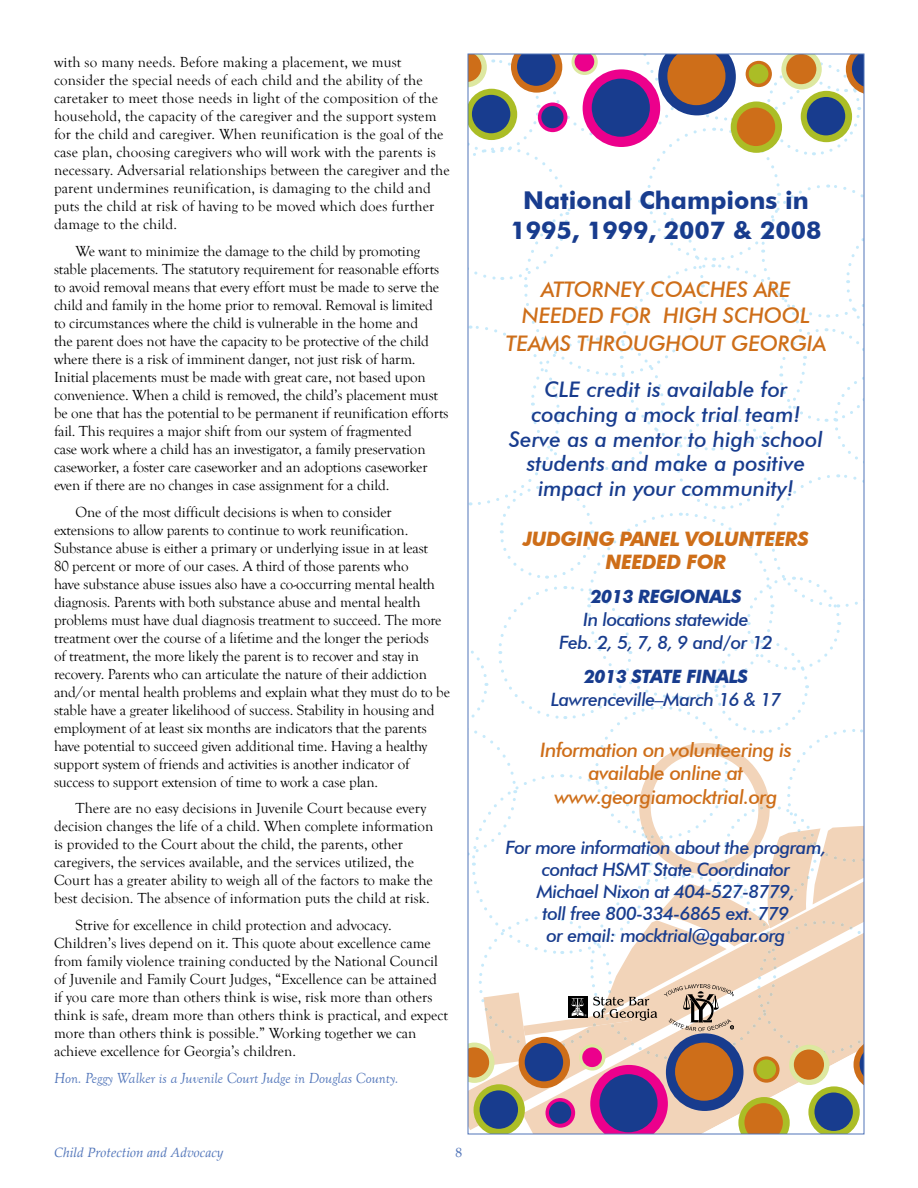
<style>
.page{position:relative;width:918px;height:1188px;background:#fff}
.page>*{position:absolute;margin:0;border:0;box-sizing:border-box;transform-origin:0 0}
.t1{font:700 24.6px/29.4px "Futura BT";color:#183c8e;text-align:center}
.t2{font:italic 500 21.45px/24.6px "Futura BT";color:#183c8e;text-align:center}
.t3{font:italic 500 21.45px/26.7px "Futura BT";letter-spacing:-.01em;color:#ce6e19;text-align:center}
.t4{font:italic 500 19.95px/23.4px "Futura BT";letter-spacing:-.03em;color:#ce6e19;text-align:center}
.t5{font:italic 700 19.95px/23px "Futura BT";letter-spacing:-.03em;color:#ce6e19;text-align:center}
.t6{font:italic 500 18.45px/22px "Futura BT";letter-spacing:-.03em;color:#183c8e;text-align:center}
.t7{font:italic 700 18.45px "Futura BT";letter-spacing:-.03em;color:#183c8e}
.t8{font:15px/18px "Goudy Old Style T";letter-spacing:-.01em;color:#000}
.t9{font:15px/18px "Goudy Old Style T";letter-spacing:.01em;color:#000}
.t10{font:italic 15px "Goudy Old Style T";color:#5074b9}
.t11{font:italic 13.5px "Palatino Linotype";color:#5074b9}
.t12{font:13.5px "Palatino Linotype";color:#5074b9}
</style>
<div class="page">
<svg style="left:470px;top:54px;width:395px;height:1080px"></svg>
<p class="t9" style="left:54px;top:54px;width:397px">with so many needs. Before making a placement, we must consider the special needs of each child and the ability of the caretaker to meet those needs in light of the composition of the household, the capacity of the caregiver and the support system for the child and caregiver. When reunification is the goal of the case plan, choosing caregivers who will work with the parents is necessary. Adversarial relationships between the caregiver and the parent undermines reunification, is damaging to the child and puts the child at risk of having to be moved which does further damage to the child.</p>
<p class="t8" style="left:54px;top:242px;width:396px;text-indent:22px">We want to minimize the damage to the child by promoting stable placements. The statutory requirement for reasonable efforts to avoid removal means that every effort must be made to serve the child and family in the home prior to removal. Removal is limited to circumstances where the child is vulnerable in the home and<br>the parent does not have the capacity to be protective of the child where there is a risk of imminent danger, not just risk of harm.<br>Initial placements must be made with great care, not based upon convenience. When a child is removed, the child’s placement must be one that has the potential to be permanent if reunification efforts fail. This requires a major shift from our system of fragmented<br>case work where a child has an investigator, a family preservation caseworker, a foster care caseworker and an adoptions caseworker even if there are no changes in case assignment for a child.</p>
<p class="t8" style="left:54px;top:503px;width:397px;text-indent:22px">One of the most difficult decisions is when to consider extensions to allow parents to continue to work reunification.<br>Substance abuse is either a primary or underlying issue in at least<br>80 percent or more of our cases. A third of those parents who<br>have substance abuse issues also have a co-occurring mental health diagnosis. Parents with both substance abuse and mental health problems must have dual diagnosis treatment to succeed. The more treatment over the course of a lifetime and the longer the periods<br>of treatment, the more likely the parent is to recover and stay in recovery. Parents who can articulate the nature of their addiction and/or mental health problems and explain what they must do to be stable have a greater likelihood of success. Stability in housing and employment of at least six months are indicators that the parents have potential to succeed given additional time. Having a healthy support system of friends and activities is another indicator of success to support extension of time to work a case plan.</p>
<p class="t8" style="left:54px;top:800px;width:381px;text-indent:22px">There are no easy decisions in Juvenile Court because every decision changes the life of a child. When complete information is provided to the Court about the child, the parents, other caregivers, the services available, and the services utilized, the Court has a greater ability to weigh all of the factors to make the best decision. The absence of information puts the child at risk.</p>
<p class="t8" style="left:54px;top:916px;width:396px;text-indent:22px">Strive for excellence in child protection and advocacy.<br>Children’s lives depend on it. This quote about excellence came from family violence training conducted by the National Council of Juvenile and Family Court Judges, “Excellence can be attained if you care more than others think is wise, risk more than others think is safe, dream more than others think is practical, and expect more than others think is possible.” Working together we can achieve excellence for Georgia’s children.</p>
<p class="t10" style="left:54px;top:1070px;width:346px">Hon. Peggy Walker is a Juvenile Court Judge in Douglas County.</p>
<p class="t11" style="left:54px;top:1143px;width:171px">Child Protection and Advocacy</p>
<p class="t12" style="left:456px;top:1143px;width:8px">8</p>
<h1 class="t1" style="left:510px;top:186px;width:313px">National Champions in<br>1995, 1999, 2007 &amp; 2008</h1>
<h2 class="t3" style="left:506px;top:276px;width:322px">ATTORNEY COACHES ARE<br>NEEDED FOR HIGH SCHOOL<br>TEAMS THROUGHOUT GEORGIA</h2>
<h2 class="t2" style="left:509px;top:377px;width:315px">CLE credit is available for coaching a mock trial team!<br>Serve as a mentor to high school students and make a positive impact in your community!</h2>
<h3 class="t5" style="left:523px;top:528px;width:287px">JUDGING PANEL VOLUNTEERS<br>NEEDED FOR</h3>
<p class="t7" style="left:590px;top:586px;width:153px">2013 REGIONALS</p>
<p class="t6" style="left:559px;top:608px;width:215px;line-height:23px">In locations statewide<br>Feb. 2, 5, 7, 8, 9 and/or 12</p>
<p class="t7" style="left:584px;top:666px;width:166px">2013 STATE FINALS</p>
<p class="t6" style="left:551px;top:689px;width:232px">Lawrenceville–March 16 &amp; 17</p>
<h3 class="t4" style="left:540px;top:738px;width:253px">Information on volunteering is available online at www.georgiamocktrial.org</h3>
<p class="t6" style="left:505px;top:836px;width:323px">For more information about the program, contact HSMT State Coordinator<br>Michael Nixon at 404-527-8779,<br>toll free 800-334-6865 ext. 779<br>or email: mocktrial@gabar.org</p>
</div>
